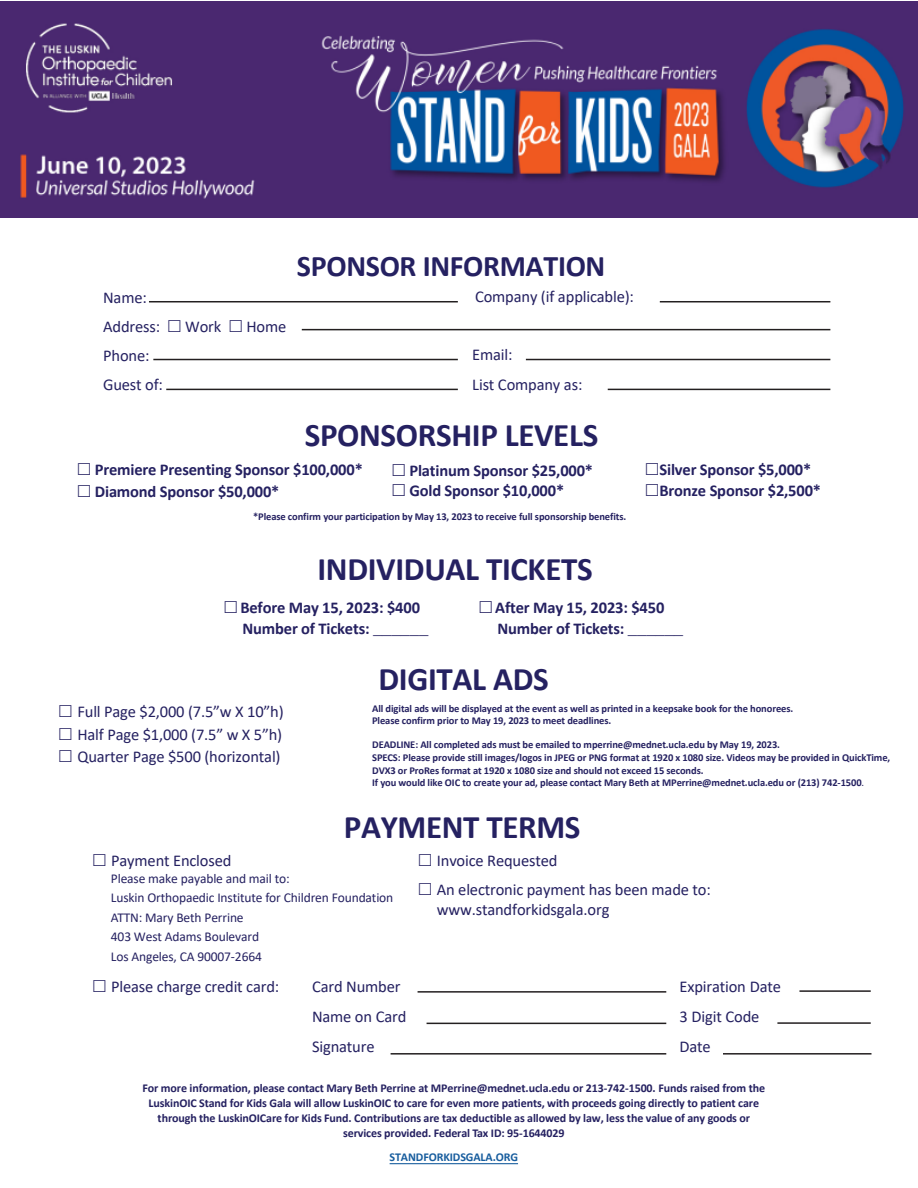
<style>
.page{position:relative;width:918px;height:1188px;background:#fff}
.page>*{position:absolute;margin:0;border:0;box-sizing:border-box;transform-origin:0 0}
.t1{font:700 33px "Calibri";letter-spacing:-.01em;color:#252161}
.t2{font:700 30px "Calibri";letter-spacing:-.01em;color:#252161}
.t3{font:16.5px/30px "Calibri";letter-spacing:-.01em;color:#252161}
.t4{font:700 16.5px/21.3px "Calibri";letter-spacing:-.01em;color:#252161}
.t5{font:13.5px/19.5px "Calibri";letter-spacing:-.01em;color:#252161}
.t6{font:700 12px/15px "Calibri";letter-spacing:-.01em;color:#252161;text-align:center}
.t7{font:700 12px "Calibri";letter-spacing:-.01em;color:#175d9e}
.t8{font:700 10.5px/12.6px "Calibri";letter-spacing:-.01em;color:#252161}
.s1{font-family:"Adobe Fan Heiti Std"}
.s2{font-weight:400}
</style>
<div class="page">
<hr style="left:149px;top:301px;width:309px;height:1px;background:#231f20">
<hr style="left:660px;top:301px;width:170px;height:1px;background:#231f20">
<hr style="left:608px;top:389px;width:222px;height:1px;background:#231f20">
<hr style="left:166px;top:389px;width:292px;height:1px;background:#231f20">
<hr style="left:153px;top:359px;width:305px;height:1px;background:#231f20">
<hr style="left:526px;top:359px;width:304px;height:1px;background:#231f20">
<hr style="left:302px;top:329px;width:528px;height:1px;background:#231f20">
<hr style="left:799px;top:990px;width:72px;height:2px;background:#231f20">
<hr style="left:777px;top:1022px;width:94px;height:2px;background:#231f20">
<hr style="left:418px;top:991px;width:248px;height:2px;background:#231f20">
<hr style="left:391px;top:1053px;width:275px;height:2px;background:#231f20">
<hr style="left:427px;top:1023px;width:239px;height:1px;background:#231f20">
<hr style="left:723px;top:1053px;width:149px;height:2px;background:#231f20">
<img style="left:0;top:1px;width:918px;height:216px">
<hr style="left:390px;top:1163px;width:128px;height:1px;background:#175d9e">
<p class="t3" style="left:103px;top:282px;width:59px;line-height:29.2px">Name:<br>Address:</p>
<p class="t3" style="left:103px;top:341px;width:61px;line-height:29.2px">Phone:<br>Guest of:</p>
<p class="t3" style="left:185px;top:311px;width:38px">Work</p>
<p class="t3" style="left:246px;top:311px;width:41px">Home</p>
<p class="t2" style="left:297px;top:245px;width:310px">SPONSOR INFORMATION</p>
<p class="t3" style="left:475px;top:281px;width:160px">Company (if applicable):</p>
<p class="t3" style="left:472px;top:339px;width:112px">Email:<br>List Company as:</p>
<p class="t1" style="left:305px;top:412px;width:295px">SPONSORSHIP LEVELS</p>
<p class="t4" style="left:95px;top:458px;width:270px;line-height:22.6px">Premiere Presenting Sponsor $100,000*<br>Diamond Sponsor $50,000*</p>
<p class="t4" style="left:409px;top:460px;width:185px;line-height:20.7px">Platinum Sponsor $25,000*<br>Gold Sponsor $10,000*</p>
<p class="t4" style="left:659px;top:458px;width:163px">Silver Sponsor $5,000*<br>Bronze Sponsor $2,500*</p>
<p class="t8" style="left:253px;top:510px;width:375px">*Please confirm your participation by May 13, 2023 to receive full sponsorship benefits.</p>
<p class="t1" style="left:317px;top:545px;width:277px">INDIVIDUAL TICKETS</p>
<p class="t4" style="left:240px;top:596px;width:190px">Before May 15, 2023: $400<br>Number of Tickets: <span class="s1">______</span></p>
<p class="t4" style="left:495px;top:596px;width:190px">After May 15, 2023: $450<br>Number of Tickets: <span class="s1">______</span></p>
<p class="t1" style="left:378px;top:656px;width:172px">DIGITAL ADS</p>
<p class="t3" style="left:77px;top:700px;width:208px;line-height:22.6px;text-align:justify">Full Page $2,000 (7.5”w X 10”h)<br>Half Page $1,000 (7.5” w X 5”h)<br>Quarter Page $500 (horizontal)</p>
<p class="t8" style="left:372px;top:703px;width:423px;line-height:12px">All digital ads will be displayed at the event as well as printed in a keepsake book for the honorees.<br>Please confirm prior to May 19, 2023 to meet deadlines.</p>
<p class="t8" style="left:372px;top:738px;width:520px">DEADLINE: All completed ads must be emailed to mperrine@mednet.ucla.edu by May 19, 2023.<br>SPECS: Please provide still images/logos in JPEG or PNG format at 1920 x 1080 size. Videos may be provided in QuickTime, DVX3 or ProRes format at 1920 x 1080 size and should not exceed 15 seconds.<br>If you would like OIC to create your ad, please contact Mary Beth at MPerrine@mednet.ucla.edu or (213) 742-1500<span class="s2">.</span></p>
<p class="t1" style="left:344px;top:804px;width:238px">PAYMENT TERMS</p>
<p class="t3" style="left:111px;top:845px;width:122px">Payment Enclosed</p>
<p class="t5" style="left:111px;top:868px;width:284px">Please make payable and mail to:<br>Luskin Orthopaedic Institute for Children Foundation<br>ATTN: Mary Beth Perrine<br>403 West Adams Boulevard<br>Los Angeles, CA 90007-2664</p>
<p class="t3" style="left:111px;top:971px;width:170px">Please charge credit card:</p>
<p class="t3" style="left:312px;top:971px;width:96px">Card Number<br>Name on Card<br>Signature</p>
<p class="t3" style="left:437px;top:845px;width:275px">Invoice Requested<br>An electronic payment has been made to:</p>
<p class="t3" style="left:437px;top:894px;width:174px">www.standforkidsgala.org</p>
<p class="t3" style="left:679px;top:971px;width:103px">Expiration Date<br>3 Digit Code<br>Date</p>
<p class="t6" style="left:142px;top:1081px;width:624px">For more information, please contact Mary Beth Perrine at MPerrine@mednet.ucla.edu or 213-742-1500. Funds raised from the LuskinOIC Stand for Kids Gala will allow LuskinOIC to care for even more patients, with proceeds going directly to patient care through the LuskinOICare for Kids Fund. Contributions are tax deductible as allowed by law, less the value of any goods or services provided. Federal Tax ID: 95-1644029</p>
<p class="t7" style="left:390px;top:1149px;width:130px">STANDFORKIDSGALA.ORG</p>
</div>
